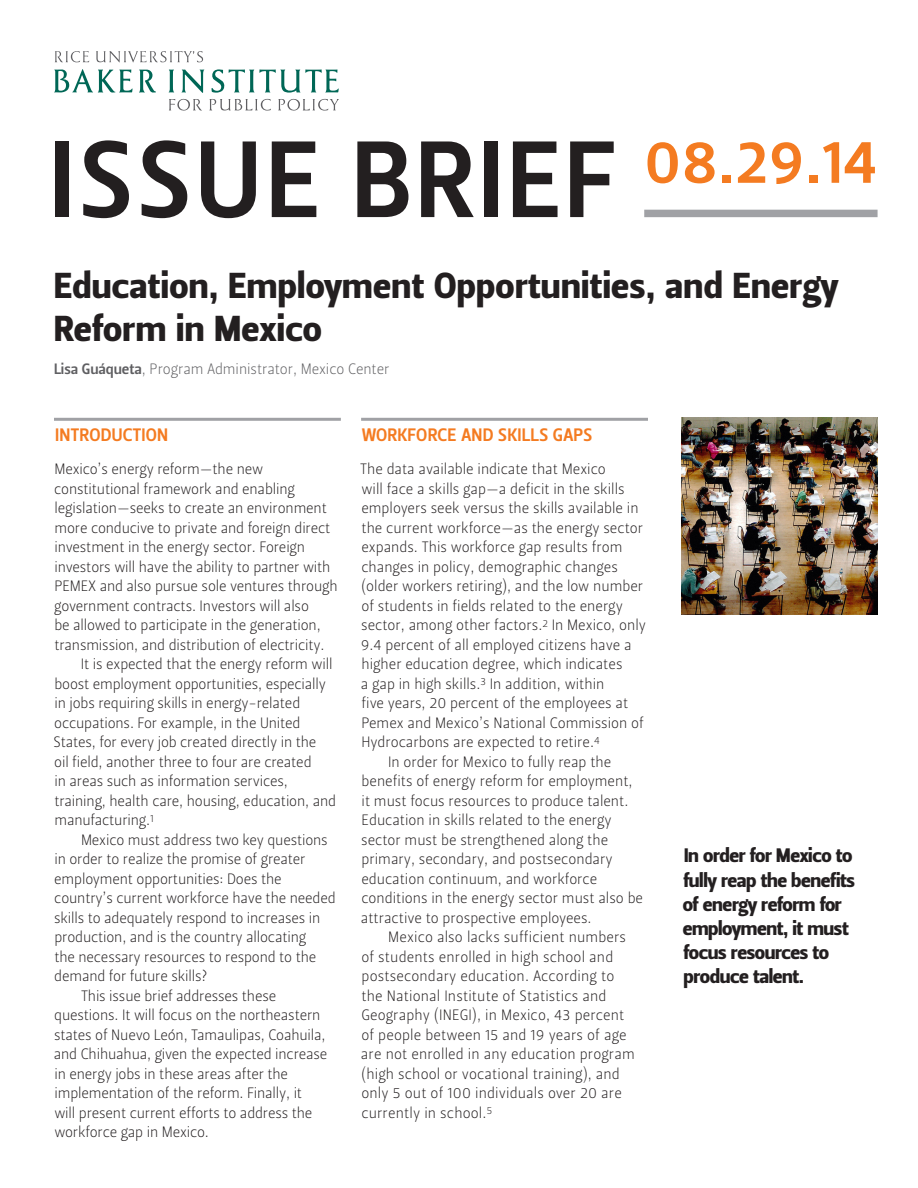
<style>
.page{position:relative;width:918px;height:1188px;background:#fff}
.page>*{position:absolute;margin:0;border:0;box-sizing:border-box;transform-origin:0 0}
.t1{font:108px "Leitura Sans Grot 3";letter-spacing:.05em;color:#231f20}
.t2{font:36px/43.3px "Leitura Sans Grot 4";letter-spacing:.01em;color:#231f20}
.t3{font:19.5px/24px "Leitura Sans Grot 4";letter-spacing:-.02em;color:#231f20}
.t4{font:18px "Leitura Sans Grot 3";letter-spacing:.015em;color:#f47b21}
.t5{font:15px "Leitura Sans Grot 1";letter-spacing:-.01em;color:#231f20}
.t6{font:15px "Leitura Sans Grot 1";letter-spacing:.01em;color:#231f20}
.t7{font:15px "Leitura Sans Grot 1";letter-spacing:-.005em;color:#5f5f62}
.s1{font-family:"Leitura Sans Grot 3"}
</style>
<div class="page">
<svg style="left:55px;top:51px;width:34px;height:11px"></svg>
<svg style="left:96px;top:51px;width:107px;height:12px"></svg>
<svg style="left:54px;top:69px;width:79px;height:24px"></svg>
<svg style="left:139px;top:69px;width:17px;height:24px"></svg>
<svg style="left:169px;top:70px;width:5px;height:22px"></svg>
<svg style="left:181px;top:69px;width:23px;height:24px"></svg>
<svg style="left:211px;top:69px;width:128px;height:24px"></svg>
<svg style="left:169px;top:99px;width:33px;height:12px"></svg>
<svg style="left:209px;top:99px;width:62px;height:12px"></svg>
<svg style="left:278px;top:99px;width:61px;height:12px"></svg>
<img style="left:681px;top:418px;width:197px;height:196px">
<hr style="left:54px;top:418px;width:287px;height:3px;background:#a0a1a5">
<hr style="left:361px;top:418px;width:287px;height:3px;background:#a0a1a5">
<div style="left:644px;top:210px;width:234px;height:7px;background:#a0a1a5"></div>
<h1 class="t1" style="left:50px;top:140px;width:829px">ISSUE BRIEF <sup>08.29.14</sup></h1>
<h2 class="t2" style="left:54px;top:268px;width:785px">Education, Employment Opportunities, and Energy<br>Reform in Mexico</h2>
<p class="t7" style="left:54px;top:363px;width:337px"><span class="s1">LISA GUÁQUETA</span>, Program Administrator, Mexico Center</p>
<p class="t4" style="left:55px;top:428px;width:115px">INTRODUCTION</p>
<p class="t5" style="left:54px;top:463px;width:210px">Mexico’s energy reform—the new</p>
<p class="t5" style="left:54px;top:483px;width:242px">constitutional framework and enabling</p>
<p class="t5" style="left:55px;top:502px;width:274px">legislation—seeks to create an environment</p>
<p class="t5" style="left:54px;top:522px;width:277px">more conducive to private and foreign direct</p>
<p class="t5" style="left:54px;top:541px;width:252px">investment in the energy sector. Foreign</p>
<p class="t5" style="left:54px;top:561px;width:278px">investors will have the ability to partner with</p>
<p class="t5" style="left:54px;top:580px;width:285px">PEMEX and also pursue sole ventures through</p>
<p class="t5" style="left:54px;top:600px;width:256px">government contracts. Investors will also</p>
<p class="t5" style="left:54px;top:619px;width:268px">be allowed to participate in the generation,</p>
<p class="t5" style="left:54px;top:639px;width:272px">transmission, and distribution of electricity.</p>
<p class="t5" style="left:81px;top:658px;width:253px">It is expected that the energy reform will</p>
<p class="t5" style="left:54px;top:678px;width:273px">boost employment opportunities, especially</p>
<p class="t5" style="left:54px;top:697px;width:247px">in jobs requiring skills in energy-related</p>
<p class="t5" style="left:54px;top:717px;width:248px">occupations. For example, in the United</p>
<p class="t5" style="left:54px;top:736px;width:264px">States, for every job created directly in the</p>
<p class="t5" style="left:54px;top:756px;width:259px">oil field, another three to four are created</p>
<p class="t5" style="left:54px;top:775px;width:235px">in areas such as information services,</p>
<p class="t5" style="left:54px;top:795px;width:283px">training, health care, housing, education, and</p>
<p class="t5" style="left:54px;top:814px;width:101px">manufacturing.<sup>1</sup></p>
<p class="t5" style="left:81px;top:834px;width:248px">Mexico must address two key questions</p>
<p class="t5" style="left:54px;top:853px;width:253px">in order to realize the promise of greater</p>
<p class="t5" style="left:54px;top:873px;width:229px">employment opportunities: Does the</p>
<p class="t5" style="left:54px;top:892px;width:283px">country’s current workforce have the needed</p>
<p class="t5" style="left:54px;top:912px;width:268px">skills to adequately respond to increases in</p>
<p class="t5" style="left:54px;top:931px;width:253px">production, and is the country allocating</p>
<p class="t5" style="left:54px;top:951px;width:263px">the necessary resources to respond to the</p>
<p class="t5" style="left:54px;top:970px;width:155px">demand for future skills?</p>
<p class="t5" style="left:81px;top:990px;width:197px">This issue brief addresses these</p>
<p class="t5" style="left:54px;top:1009px;width:268px">questions. It will focus on the northeastern</p>
<p class="t5" style="left:54px;top:1029px;width:273px">states of Nuevo León, Tamaulipas, Coahuila,</p>
<p class="t5" style="left:54px;top:1048px;width:275px">and Chihuahua, given the expected increase</p>
<p class="t5" style="left:54px;top:1068px;width:235px">in energy jobs in these areas after the</p>
<p class="t5" style="left:54px;top:1087px;width:249px">implementation of the reform. Finally, it</p>
<p class="t5" style="left:54px;top:1107px;width:260px">will present current efforts to address the</p>
<p class="t5" style="left:54px;top:1126px;width:156px">workforce gap in Mexico.</p>
<p class="t4" style="left:362px;top:428px;width:231px">WORKFORCE AND SKILLS GAPS</p>
<p class="t5" style="left:360px;top:463px;width:247px">The data available indicate that Mexico</p>
<p class="t5" style="left:362px;top:483px;width:265px">will face a skills gap—a deficit in the skills</p>
<p class="t5" style="left:361px;top:502px;width:279px">employers seek versus the skills available in</p>
<p class="t5" style="left:362px;top:522px;width:283px">the current workforce—as the energy sector</p>
<p class="t5" style="left:361px;top:541px;width:263px">expands. This workforce gap results from</p>
<p class="t5" style="left:361px;top:561px;width:258px">changes in policy, demographic changes</p>
<p class="t5" style="left:361px;top:580px;width:283px">(older workers retiring), and the low number</p>
<p class="t5" style="left:361px;top:600px;width:263px">of students in fields related to the energy</p>
<p class="t5" style="left:361px;top:619px;width:286px">sector, among other factors.<sup>2</sup> In Mexico, only</p>
<p class="t5" style="left:361px;top:639px;width:272px">9.4 percent of all employed citizens have a</p>
<p class="t5" style="left:362px;top:658px;width:262px">higher education degree, which indicates</p>
<p class="t5" style="left:361px;top:678px;width:245px">a gap in high skills.<sup>3</sup> In addition, within</p>
<p class="t5" style="left:361px;top:697px;width:268px">five years, 20 percent of the employees at</p>
<p class="t5" style="left:362px;top:717px;width:284px">Pemex and Mexico’s National Commission of</p>
<p class="t5" style="left:362px;top:736px;width:240px">Hydrocarbons are expected to retire.<sup>4</sup></p>
<p class="t5" style="left:388px;top:756px;width:225px">In order for Mexico to fully reap the</p>
<p class="t5" style="left:362px;top:775px;width:273px">benefits of energy reform for employment,</p>
<p class="t5" style="left:362px;top:795px;width:268px">it must focus resources to produce talent.</p>
<p class="t5" style="left:362px;top:814px;width:252px">Education in skills related to the energy</p>
<p class="t5" style="left:361px;top:834px;width:248px">sector must be strengthened along the</p>
<p class="t5" style="left:362px;top:853px;width:253px">primary, secondary, and postsecondary</p>
<p class="t5" style="left:361px;top:873px;width:237px">education continuum, and workforce</p>
<p class="t5" style="left:361px;top:892px;width:283px">conditions in the energy sector must also be</p>
<p class="t5" style="left:361px;top:912px;width:232px">attractive to prospective employees.</p>
<p class="t6" style="left:388px;top:931px;width:240px">Mexico also lacks sufficient numbers</p>
<p class="t6" style="left:361px;top:951px;width:253px">of students enrolled in high school and</p>
<p class="t6" style="left:362px;top:970px;width:254px">postsecondary education. According to</p>
<p class="t6" style="left:361px;top:990px;width:247px">the National Institute of Statistics and</p>
<p class="t6" style="left:361px;top:1009px;width:265px">Geography (INEGI), in Mexico, 43 percent</p>
<p class="t6" style="left:361px;top:1029px;width:267px">of people between 15 and 19 years of age</p>
<p class="t6" style="left:361px;top:1048px;width:275px">are not enrolled in any education program</p>
<p class="t6" style="left:361px;top:1068px;width:260px">(high school or vocational training), and</p>
<p class="t6" style="left:361px;top:1087px;width:262px">only 5 out of 100 individuals over 20 are</p>
<p class="t6" style="left:361px;top:1107px;width:132px">currently in school.<sup>5</sup></p>
<h3 class="t3" style="left:683px;top:846px;width:174px">In order for Mexico to fully reap the benefits of energy reform for employment, it must focus resources to produce talent.</h3>
</div>
